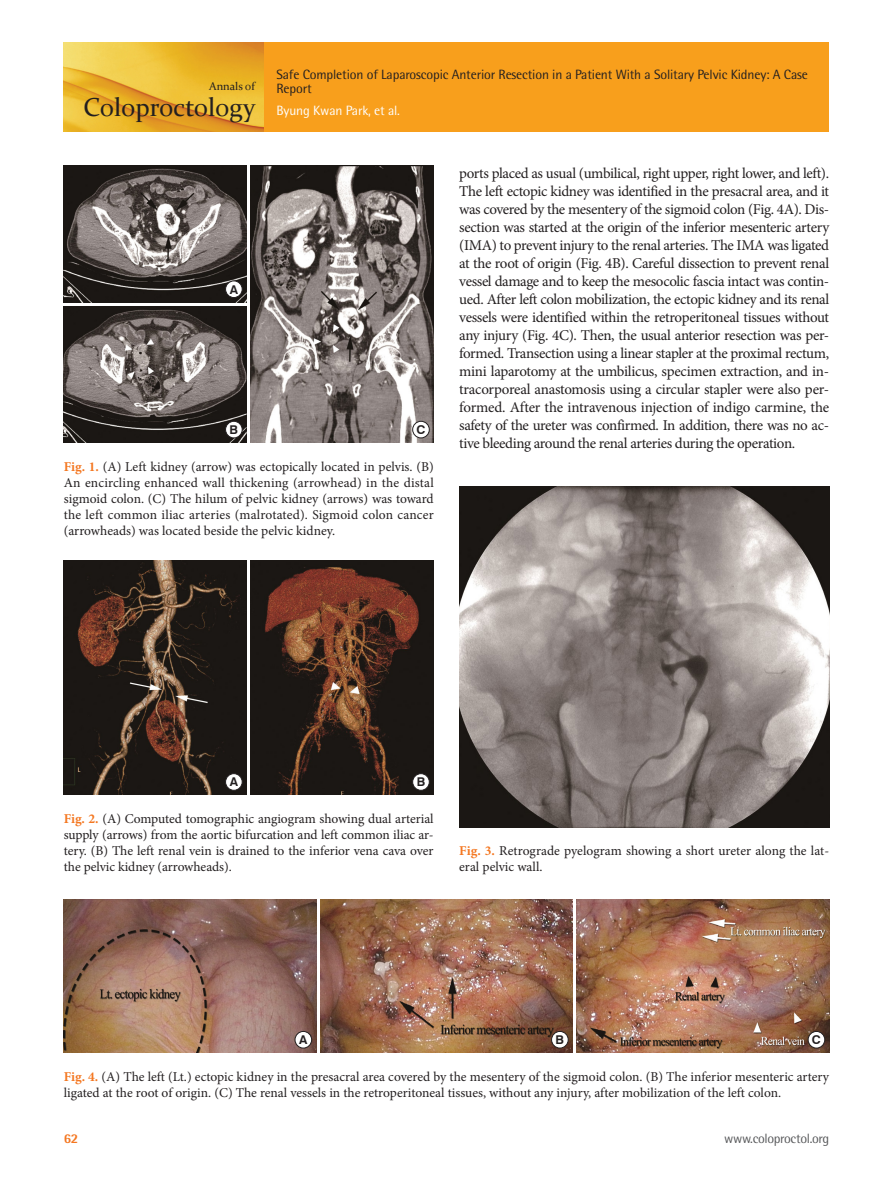
<style>
.page{position:relative;width:893px;height:1191px;background:#fff}
.page>*{position:absolute;margin:0;border:0;box-sizing:border-box;transform-origin:0 0}
.t1{font:25.95px "Constantia";color:#231f20}
.본문{font:15px/18px "Minion Pro";letter-spacing:-.025em;color:#231f20;text-align:justify}
.표그림설명{font:13.5px/16.2px "Minion Pro";color:#231f20}
.t2{font:13.5px/13.5px "Rotis Semi Sans Std";letter-spacing:-.01em;color:#231f20}
.t3{font:13.5px "Rotis Semi Sans Std";letter-spacing:-.025em;color:#57585a}
.t4{font:13.5px "Rotis Semi Sans Std";letter-spacing:-.01em;color:#fff}
.t5{font:800 13.5px "Rotis Semi Sans Std";color:#f47721}
.t6{font:700 12.15px "Swiss 721 BT";color:#231f20}
.t7{font:11.25px "Constantia";color:#231f20}
.s1{font-weight:700;color:#f47721}
</style>
<div class="page">
<div style="left:264px;top:43px;width:565px;height:89px;background:#f89f1c"></div>
<img style="left:64px;top:43px;width:200px;height:89px">
<img style="left:64px;top:899px;width:252px;height:153px">
<img style="left:320px;top:899px;width:253px;height:153px">
<img style="left:577px;top:899px;width:252px;height:153px">
<img style="left:459px;top:487px;width:370px;height:340px">
<img style="left:64px;top:561px;width:183px;height:233px">
<img style="left:251px;top:561px;width:183px;height:233px">
<div style="left:413px;top:773px;width:16px;height:17px;background:#fff;border-radius:50%"></div>
<div style="left:412px;top:773px;width:17px;height:17px;border:1px solid #231f20;border-radius:50%"></div>
<div style="left:226px;top:773px;width:16px;height:17px;background:#fff;border-radius:50%"></div>
<div style="left:225px;top:773px;width:17px;height:17px;border:1px solid #231f20;border-radius:50%"></div>
<img style="left:64px;top:166px;width:183px;height:136px">
<img style="left:64px;top:306px;width:183px;height:136px">
<img style="left:251px;top:166px;width:183px;height:276px">
<div style="left:413px;top:421px;width:16px;height:17px;background:#fff;border-radius:50%"></div>
<div style="left:412px;top:421px;width:17px;height:17px;border:1px solid #231f20;border-radius:50%"></div>
<div style="left:226px;top:421px;width:16px;height:17px;background:#fff;border-radius:50%"></div>
<div style="left:225px;top:421px;width:17px;height:17px;border:1px solid #231f20;border-radius:50%"></div>
<div style="left:226px;top:281px;width:16px;height:16px;background:#fff;border-radius:50%"></div>
<div style="left:225px;top:281px;width:17px;height:17px;border:1px solid #231f20;border-radius:50%"></div>
<div style="left:552px;top:1031px;width:16px;height:17px;background:#fff;border-radius:50%"></div>
<div style="left:551px;top:1031px;width:17px;height:17px;border:1px solid #231f20;border-radius:50%"></div>
<div style="left:808px;top:1031px;width:17px;height:17px;background:#fff;border-radius:50%"></div>
<div style="left:808px;top:1031px;width:17px;height:17px;border:1px solid #231f20;border-radius:50%"></div>
<div style="left:295px;top:1031px;width:17px;height:17px;background:#fff;border-radius:50%"></div>
<div style="left:295px;top:1031px;width:17px;height:17px;border:1px solid #231f20;border-radius:50%"></div>
<p class="t7" style="left:209px;top:79px;width:47px">Annals of</p>
<p class="t1" style="left:83px;top:90px;width:174px">Coloproctology</p>
<p class="t2" style="left:276px;top:68px;width:533px">Safe Completion of Laparoscopic Anterior Resection in a Patient With a Solitary Pelvic Kidney: A Case<br>Report</p>
<p class="t4" style="left:276px;top:102px;width:125px">Byung Kwan Park, et al.</p>
<p class="t6" style="left:230px;top:282px;width:10px">A</p>
<p class="t6" style="left:230px;top:422px;width:10px">B</p>
<p class="t6" style="left:416px;top:422px;width:10px">C</p>
<p class="표그림설명" style="left:64px;top:458px;width:372px;text-align:justify"><span class="s1">Fig. 1.</span> (A) Left kidney (arrow) was ectopically located in pelvis. (B)<br>An encircling enhanced wall thickening (arrowhead) in the distal sigmoid colon. (C) The hilum of pelvic kidney (arrows) was toward the left common iliac arteries (malrotated). Sigmoid colon cancer (arrowheads) was located beside the pelvic kidney.</p>
<p class="본문" style="left:459px;top:164px;width:371px">ports placed as usual (umbilical, right upper, right lower, and left).<br>The left ectopic kidney was identified in the presacral area, and it was covered by the mesentery of the sigmoid colon (Fig. 4A). Dis&shy;section was started at the origin of the inferior mesenteric artery (IMA) to prevent injury to the renal arteries. The IMA was ligated at the root of origin (Fig. 4B). Careful dissection to prevent renal vessel damage and to keep the mesocolic fascia intact was contin&shy;ued. After left colon mobilization, the ectopic kidney and its renal vessels were identified within the retroperitoneal tissues without any injury (Fig. 4C). Then, the usual anterior resection was per&shy;formed. Transection using a linear stapler at the proximal rectum, mini laparotomy at the umbilicus, specimen extraction, and in&shy;tracorporeal anastomosis using a circular stapler were also per&shy;formed. After the intravenous injection of indigo carmine, the safety of the ureter was confirmed. In addition, there was no ac&shy;tive bleeding around the renal arteries during the operation.</p>
<p class="t6" style="left:230px;top:774px;width:10px">A</p>
<p class="t6" style="left:417px;top:774px;width:10px">B</p>
<p class="표그림설명" style="left:64px;top:810px;width:371px;text-align:justify"><span class="s1">Fig. 2.</span> (A) Computed tomographic angiogram showing dual arterial supply (arrows) from the aortic bifurcation and left common iliac ar&shy;tery. (B) The left renal vein is drained to the inferior vena cava over the pelvic kidney (arrowheads).</p>
<p class="표그림설명" style="left:459px;top:843px;width:371px"><span class="s1">Fig. 3.</span> Retrograde pyelogram showing a short ureter along the lat&shy;eral pelvic wall.</p>
<p class="t6" style="left:299px;top:1032px;width:10px">A</p>
<p class="t6" style="left:556px;top:1032px;width:10px">B</p>
<p class="t6" style="left:812px;top:1032px;width:10px">C</p>
<p class="표그림설명" style="left:64px;top:1068px;width:767px"><span class="s1">Fig. 4.</span> (A) The left (Lt.) ectopic kidney in the presacral area covered by the mesentery of the sigmoid colon. (B) The inferior mesenteric artery ligated at the root of origin. (C) The renal vessels in the retroperitoneal tissues, without any injury, after mobilization of the left colon.</p>
<p class="t5" style="left:64px;top:1129px;width:16px">62</p>
<p class="t3" style="left:724px;top:1130px;width:106px">www.coloproctol.org</p>
</div>
